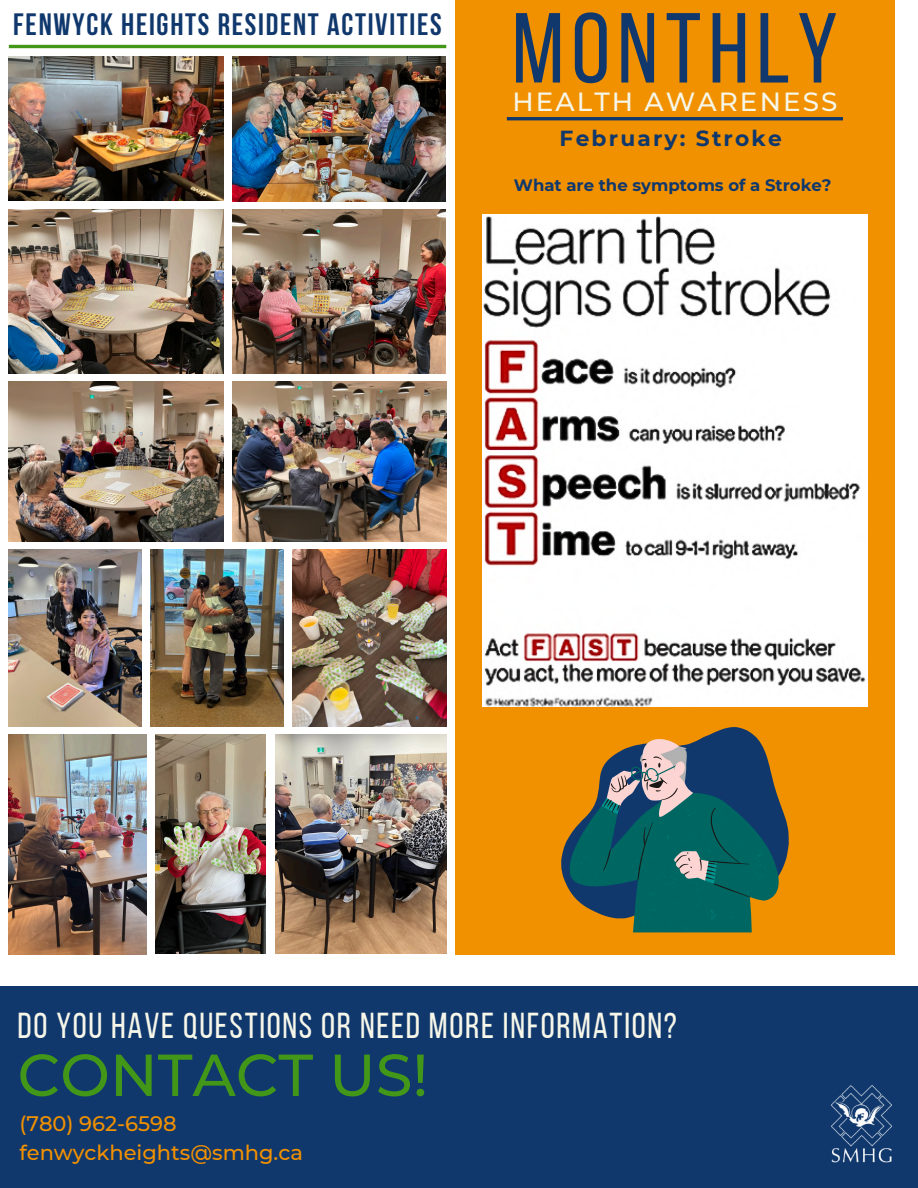
<style>
.page{position:relative;width:918px;height:1188px;background:#fff}
.page>*{position:absolute;margin:0;border:0;box-sizing:border-box;transform-origin:0 0}
.t1{font:99.15px "Bebas Neue";letter-spacing:.075em;color:#10386d}
.t2{font:500 59.1px "Montserrat";color:#429719}
.t3{font:36px "Bebas Neue";letter-spacing:.045em;color:#f6f6e9}
.t4{font:700 30.75px "Bebas Neue";letter-spacing:.055em;color:#10386d}
.t5{font:500 26.25px "Montserrat";letter-spacing:.08em;color:#f6f6e9}
.t6{font:700 21.75px "Montserrat";letter-spacing:.1em;color:#10386d}
.t7{font:500 21px/29.2px "Montserrat";color:#f19100}
.t8{font:700 16.5px "Montserrat";color:#10386d}
</style>
<div class="page">
<div style="left:455px;top:0;width:440px;height:954px;background:#f19100"></div>
<div style="left:0;top:986px;width:918px;height:202px;background:#10386d"></div>
<img style="left:831px;top:1085px;width:62px;height:78px">
<hr style="left:9px;top:45px;width:437px;height:3px;background:#429719">
<hr style="left:507px;top:117px;width:336px;height:3px;background:#10386d">
<img style="left:483px;top:214px;width:384px;height:493px">
<svg style="left:561px;top:727px;width:227px;height:206px"></svg>
<img style="left:9px;top:56px;width:215px;height:145px">
<img style="left:233px;top:56px;width:213px;height:145px">
<img style="left:233px;top:209px;width:213px;height:164px">
<img style="left:9px;top:209px;width:215px;height:164px">
<img style="left:9px;top:381px;width:215px;height:161px">
<img style="left:233px;top:381px;width:213px;height:161px">
<img style="left:9px;top:550px;width:133px;height:176px">
<img style="left:150px;top:550px;width:133px;height:176px">
<img style="left:292px;top:550px;width:154px;height:176px">
<img style="left:275px;top:735px;width:171px;height:219px">
<img style="left:156px;top:735px;width:110px;height:219px">
<img style="left:9px;top:735px;width:137px;height:219px">
<p class="t4" style="left:13px;top:12px;width:430px">FENWYCK HEIGHTS RESIDENT ACTIVITIES</p>
<h4 class="t1" style="left:512px;top:8px;width:327px">Monthly</h4>
<p class="t5" style="left:512px;top:85px;width:327px">HEALTH AWARENESS</p>
<p class="t6" style="left:560px;top:125px;width:224px">February: Stroke</p>
<p class="t8" style="left:514px;top:175px;width:319px">What are the symptoms of a Stroke?</p>
<p class="t3" style="left:18px;top:1011px;width:661px">DO YOU HAVE QUESTIONS OR NEED MORE INFORMATION?</p>
<p class="t2" style="left:18px;top:1039px;width:412px">CONTACT US!</p>
<p class="t7" style="left:19px;top:1109px;width:285px">(780) 962-6598 fenwyckheights@smhg.ca</p>
</div>
